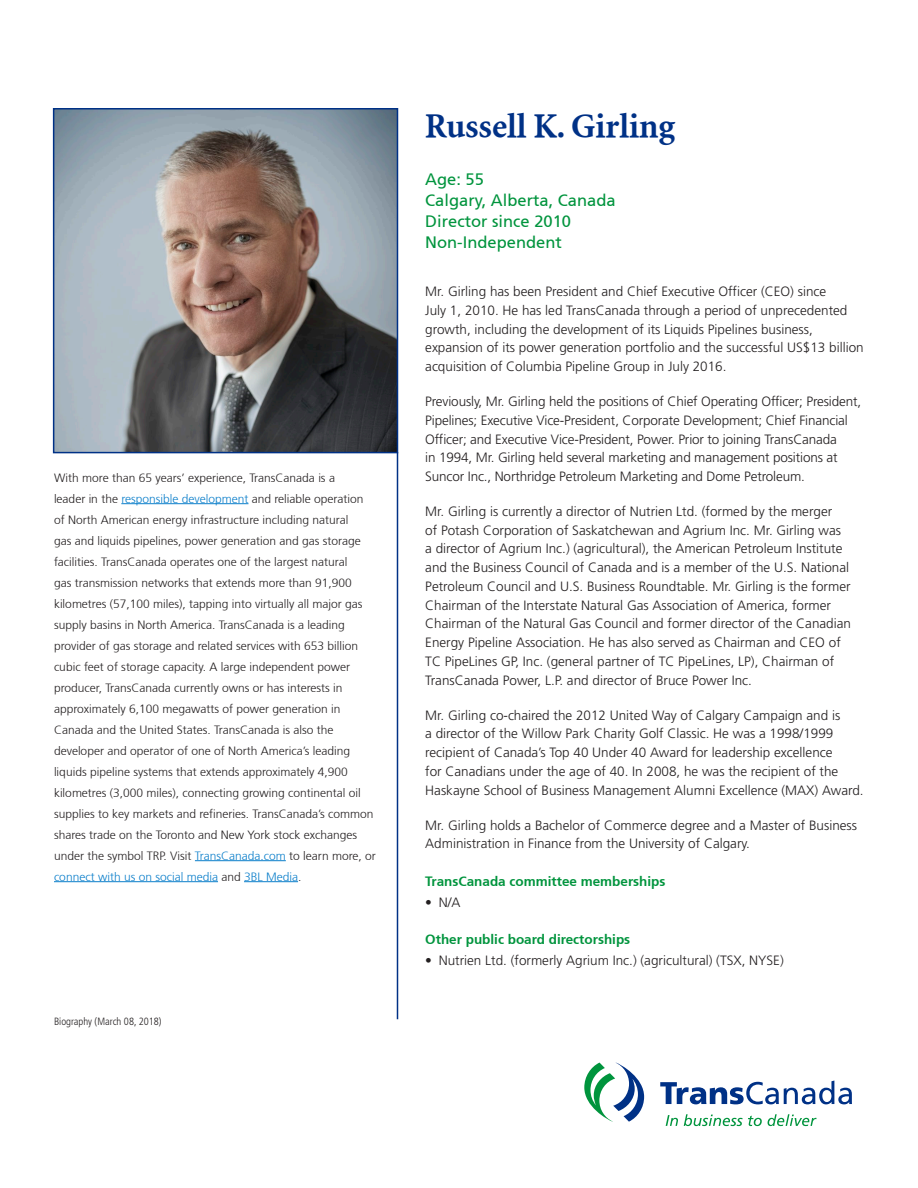
<style>
.page{position:relative;width:918px;height:1188px;background:#fff}
.page>*{position:absolute;margin:0;border:0;box-sizing:border-box;transform-origin:0 0}
.Name{font:34.5px "Minion TC Bold";color:#003186}
.t1{font:16.5px/21px "Frutiger TC Roman";color:#00943d}
.About{font:300 13.5px/18.8px "Frutiger";color:#231f20}
.Subhead1{font:13.5px "Frutiger TC Bold";color:#00943d}
.t2{font:300 12px/21px "Frutiger 45";color:#231f20}
.t3{font:300 condensed 10.5px "Frutiger";color:#231f20}
.s1{color:#0a7eca}
</style>
<div class="page">
<hr style="left:397px;top:452px;width:1px;height:567px;background:#003186">
<svg style="left:666px;top:1115px;width:12px;height:11px"></svg>
<svg style="left:684px;top:1114px;width:78px;height:12px"></svg>
<svg style="left:768px;top:1114px;width:49px;height:12px"></svg>
<svg style="left:660px;top:1081px;width:192px;height:23px"></svg>
<svg style="left:584px;top:1063px;width:60px;height:59px"></svg>
<hr style="left:121px;top:503px;width:127px;height:1px;background:#0a7eca">
<hr style="left:195px;top:860px;width:91px;height:1px;background:#0a7eca">
<hr style="left:54px;top:881px;width:164px;height:1px;background:#0a7eca">
<hr style="left:244px;top:881px;width:54px;height:1px;background:#0a7eca">
<svg style="left:52px;top:108px;width:347px;height:346px;background:#828285"></svg>
<p class="t2" style="left:54px;top:467px;width:323px">With more than 65 years’ experience, TransCanada is a<br>leader in the <span class="s1">responsible development</span> and reliable operation of North American energy infrastructure including natural<br>gas and liquids pipelines, power generation and gas storage facilities. TransCanada operates one of the largest natural<br>gas transmission networks that extends more than 91,900 kilometres (57,100 miles), tapping into virtually all major gas supply basins in North America. TransCanada is a leading provider of gas storage and related services with 653 billion cubic feet of storage capacity. A large independent power producer, TransCanada currently owns or has interests in approximately 6,100 megawatts of power generation in Canada and the United States. TransCanada is also the developer and operator of one of North America’s leading liquids pipeline systems that extends approximately 4,900 kilometres (3,000 miles), connecting growing continental oil supplies to key markets and refineries. TransCanada’s common shares trade on the Toronto and New York stock exchanges under the symbol TRP. Visit <span class="s1">TransCanada.com</span> to learn more, or <span class="s1">connect with us on social media</span> and <span class="s1">3BL Media</span>.</p>
<p class="t3" style="left:54px;top:1015px;width:109px">Biography (March 08, 2018)</p>
<p class="Name" style="left:425px;top:108px;width:251px">Russell K. Girling</p>
<p class="t1" style="left:425px;top:168px;width:192px">Age: 55<br>Calgary, Alberta, Canada<br>Director since 2010<br>Non-Independent</p>
<p class="About" style="left:425px;top:282px;width:440px">Mr. Girling has been President and Chief Executive Officer (CEO) since<br>July 1, 2010. He has led TransCanada through a period of unprecedented growth, including the development of its Liquids Pipelines business, expansion of its power generation portfolio and the successful US$13 billion acquisition of Columbia Pipeline Group in July 2016.</p>
<p class="About" style="left:425px;top:392px;width:438px">Previously, Mr. Girling held the positions of Chief Operating Officer; President, Pipelines; Executive Vice-President, Corporate Development; Chief Financial Officer; and Executive Vice-President, Power. Prior to joining TransCanada<br>in 1994, Mr. Girling held several marketing and management positions at Suncor Inc., Northridge Petroleum Marketing and Dome Petroleum.</p>
<p class="About" style="left:425px;top:502px;width:427px">Mr. Girling is currently a director of Nutrien Ltd. (formed by the merger<br>of Potash Corporation of Saskatchewan and Agrium Inc. Mr. Girling was a director of Agrium Inc.) (agricultural), the American Petroleum Institute and the Business Council of Canada and is a member of the U.S. National Petroleum Council and U.S. Business Roundtable. Mr. Girling is the former Chairman of the Interstate Natural Gas Association of America, former Chairman of the Natural Gas Council and former director of the Canadian Energy Pipeline Association. He has also served as Chairman and CEO of TC PipeLines GP, Inc. (general partner of TC PipeLines, LP), Chairman of TransCanada Power, L.P. and director of Bruce Power Inc.</p>
<p class="About" style="left:425px;top:706px;width:440px">Mr. Girling co-chaired the 2012 United Way of Calgary Campaign and is<br>a director of the Willow Park Charity Golf Classic. He was a 1998/1999 recipient of Canada’s Top 40 Under 40 Award for leadership excellence<br>for Canadians under the age of 40. In 2008, he was the recipient of the Haskayne School of Business Management Alumni Excellence (MAX) Award.</p>
<p class="About" style="left:425px;top:816px;width:433px">Mr. Girling holds a Bachelor of Commerce degree and a Master of Business<br>Administration in Finance from the University of Calgary.</p>
<p class="Subhead1" style="left:425px;top:873px;width:242px">TransCanada committee memberships</p>
<p class="About" style="left:425px;top:893px;width:37px">• N/A</p>
<p class="Subhead1" style="left:425px;top:931px;width:207px">Other public board directorships</p>
<p class="About" style="left:425px;top:951px;width:360px">• Nutrien Ltd. (formerly Agrium Inc.) (agricultural) (TSX, NYSE)</p>
</div>
